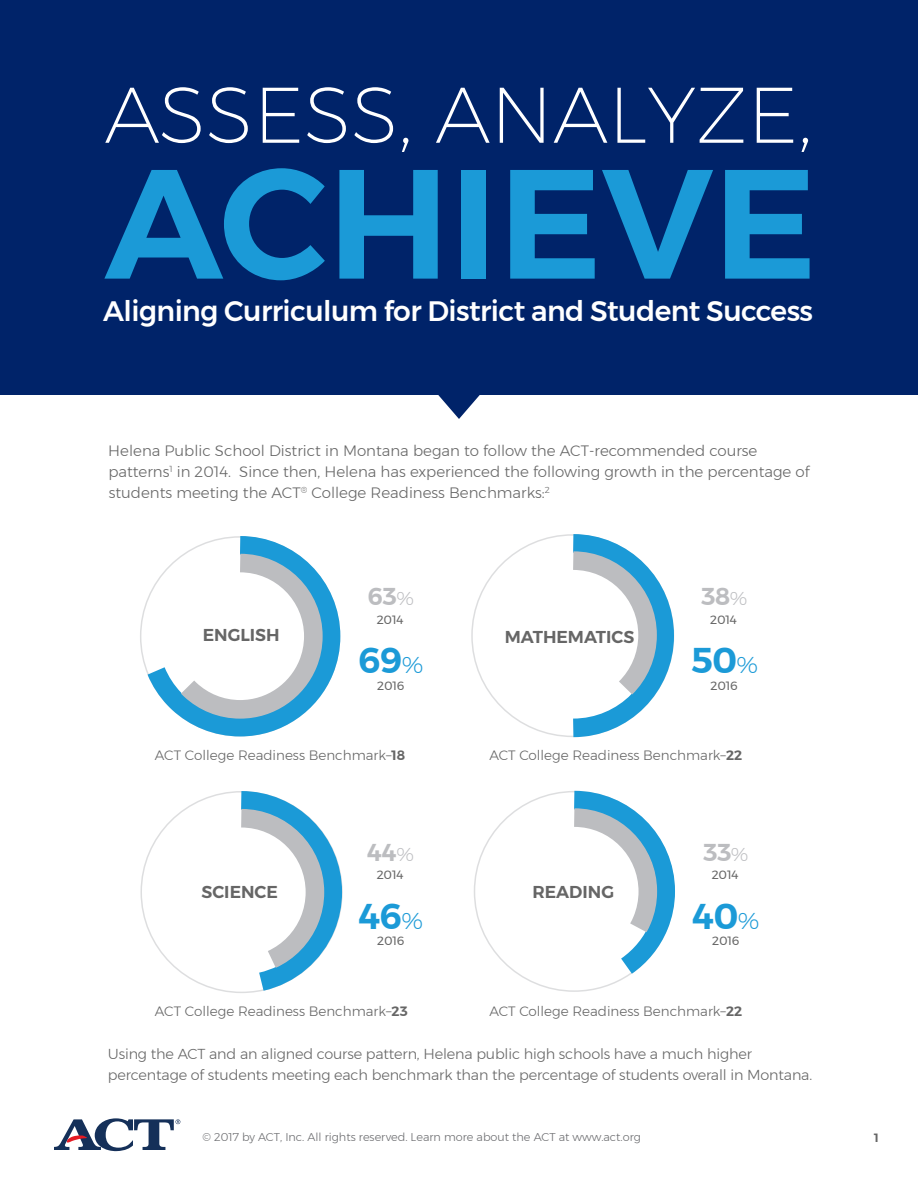
<style>
.page{position:relative;width:918px;height:1188px;background:#fff}
.page>*{position:absolute;margin:0;border:0;box-sizing:border-box;transform-origin:0 0}
.t1{font:600 155.25px "Montserrat";color:#1b9ad7}
.t2{font:200 78.75px "Montserrat";color:#fff}
.t3{font:600 35.7px "Montserrat";letter-spacing:-.025em;color:#1b9ad7}
.t4{font:500 28.05px "Montserrat";letter-spacing:-.02em;color:#fff}
.t5{font:600 24.3px "Montserrat";letter-spacing:-.02em;color:#bcbdc0}
.t6{font:600 17.1px "Montserrat";color:#666}
.t7{font:300 15px/21px "Montserrat";color:#666}
.t8{font:300 14.4px/21px "Montserrat";letter-spacing:-.01em;color:#666}
.t9{font:300 13.5px "Montserrat";color:#666}
.t10{font:12px "Montserrat";letter-spacing:-.01em;color:#666}
.t11{font:600 12px "Montserrat";color:#666}
.t12{font:300 11.25px "Montserrat";color:#6c6d70}
.s1{font-weight:300;font-size:18.6px}
.s2{font-weight:300;font-size:22.8px}
.s3{font-weight:600}
</style>
<div class="page">
<svg style="left:54px;top:1118px;width:126px;height:33px"></svg>
<svg style="left:140px;top:536px;width:201px;height:201px"></svg>
<svg style="left:140px;top:791px;width:203px;height:202px"></svg>
<svg style="left:474px;top:790px;width:201px;height:202px"></svg>
<div style="left:0;top:0;width:918px;height:395px;background:#002369"></div>
<svg style="left:438px;top:395px;width:42px;height:24px"></svg>
<svg style="left:471px;top:534px;width:203px;height:204px"></svg>
<p class="t2" style="left:105px;top:57px;width:709px">ASSESS, ANALYZE,</p>
<p class="t1" style="left:105px;top:101px;width:713px">ACHIEVE</p>
<p class="t4" style="left:103px;top:289px;width:711px">Aligning Curriculum for District and Student Success</p>
<p class="t7" style="left:108px;top:439px;width:703px">Helena Public School District in Montana began to follow the ACT-recommended course patterns<sup>1</sup> in 2014. Since then, Helena has experienced the following growth in the percentage of students meeting the ACT<sup>®</sup> College Readiness Benchmarks:<sup>2</sup></p>
<p class="t5" style="left:368px;top:578px;width:48px">63<span class="s1">%</span></p>
<p class="t5" style="left:701px;top:578px;width:48px">38<span class="s1">%</span></p>
<p class="t10" style="left:377px;top:611px;width:28px">2014</p>
<p class="t10" style="left:710px;top:611px;width:28px">2014</p>
<p class="t6" style="left:203px;top:622px;width:79px">ENGLISH</p>
<p class="t6" style="left:505px;top:623px;width:131px">MATHEMATICS</p>
<p class="t3" style="left:359px;top:633px;width:66px">69<span class="s2">%</span></p>
<p class="t3" style="left:691px;top:633px;width:69px">50<span class="s2">%</span></p>
<p class="t10" style="left:377px;top:676px;width:29px">2016</p>
<p class="t10" style="left:711px;top:676px;width:29px">2016</p>
<p class="t9" style="left:155px;top:745px;width:252px">ACT College Readiness Benchmark–<span class="s3">18</span></p>
<p class="t9" style="left:489px;top:745px;width:254px">ACT College Readiness Benchmark–<span class="s3">22</span></p>
<p class="t5" style="left:368px;top:833px;width:48px">44<span class="s1">%</span></p>
<p class="t5" style="left:703px;top:833px;width:47px">33<span class="s1">%</span></p>
<p class="t10" style="left:377px;top:866px;width:28px">2014</p>
<p class="t10" style="left:712px;top:866px;width:28px">2014</p>
<p class="t6" style="left:201px;top:878px;width:78px">SCIENCE</p>
<p class="t6" style="left:532px;top:878px;width:83px">READING</p>
<p class="t3" style="left:359px;top:888px;width:66px">46<span class="s2">%</span></p>
<p class="t3" style="left:693px;top:888px;width:68px">40<span class="s2">%</span></p>
<p class="t10" style="left:377px;top:931px;width:29px">2016</p>
<p class="t10" style="left:712px;top:931px;width:29px">2016</p>
<p class="t9" style="left:155px;top:1001px;width:254px">ACT College Readiness Benchmark–<span class="s3">23</span></p>
<p class="t9" style="left:489px;top:1001px;width:254px">ACT College Readiness Benchmark–<span class="s3">22</span></p>
<p class="t8" style="left:108px;top:1043px;width:706px">Using the ACT and an aligned course pattern, Helena public high schools have a much higher percentage of students meeting each benchmark than the percentage of students overall in Montana.</p>
<p class="t12" style="left:202px;top:1129px;width:440px">© 2017 by ACT, Inc. All rights reserved. Learn more about the ACT at www.act.org</p>
<p class="t11" style="left:874px;top:1128px;width:6px">1</p>
</div>
